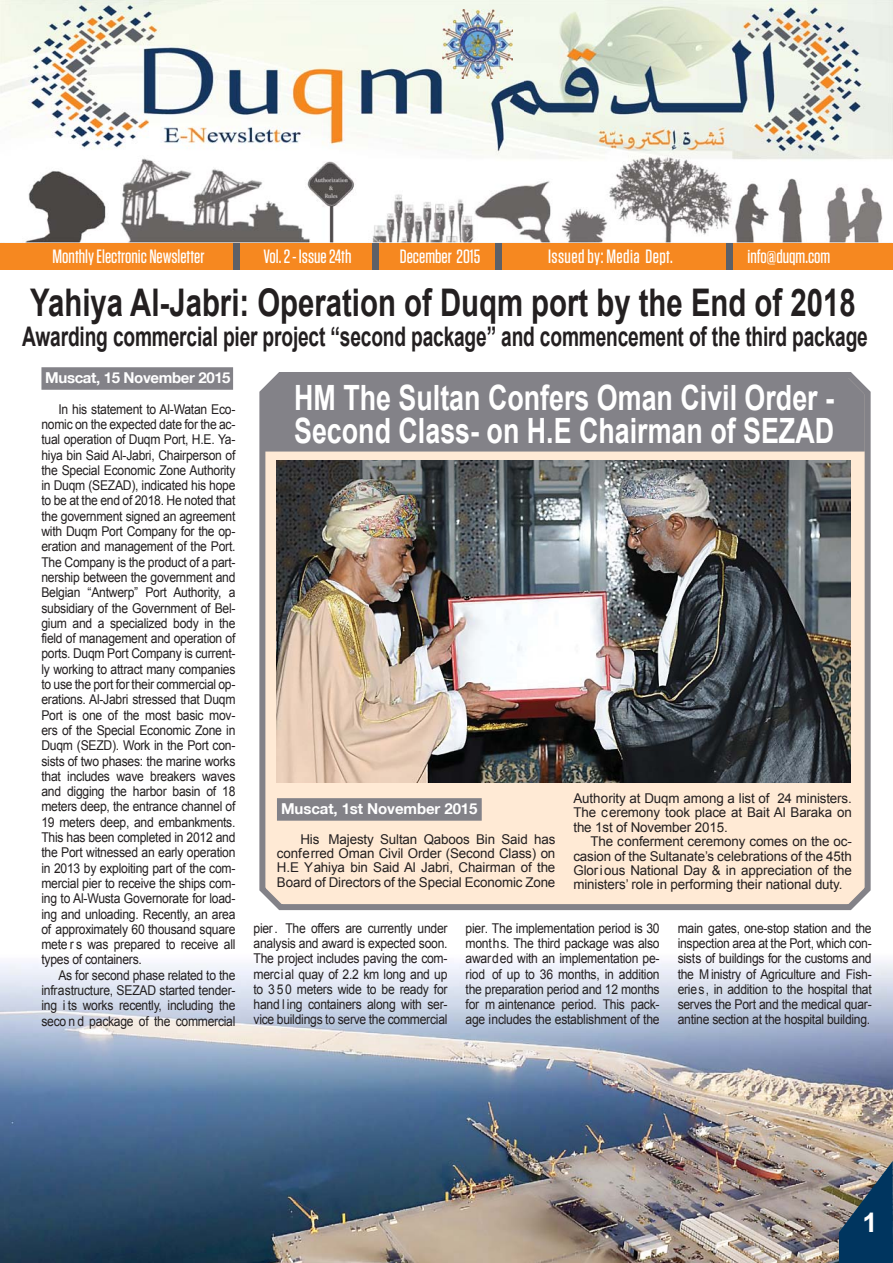
<style>
.page{position:relative;width:893px;height:1263px;background:#fff}
.page>*{position:absolute;margin:0;border:0;box-sizing:border-box;transform-origin:0 0}
.t1{font:700 38.1px "Arial";color:#231f20;scale:.77 1}
.t2{font:700 34.8px/32.7px "Arial";color:#fff;scale:.77 1}
.t3{font:700 27px "Arial";letter-spacing:-.01em;color:#231f20;scale:.71 1}
.t4{font:700 27px "Arial";color:#fff}
.t5{font:500 19.2px "Tungsten";color:#fff}
.t6{font:500 19.2px "Tungsten";letter-spacing:.02em;color:#fff}
.t7{font:700 15px "Helvetica Neue LT Arabic";letter-spacing:-.005em;color:#fff}
.t8{font:700 15px "Helvetica Neue LT Arabic";letter-spacing:-.025em;color:#fff}
.t9{font:13.5px/15.3px "Arial";letter-spacing:-.02em;color:#231f20;text-align:justify;scale:.9 1}
.t10{font:13.5px/14.4px "Arial";letter-spacing:-.02em;color:#231f20;text-align:justify}
</style>
<div class="page">
<img style="left:0;top:961px;width:893px;height:302px">
<div style="left:41px;top:367px;width:192px;height:23px;background:#838288"></div>
<img style="left:0;top:0;width:893px;height:243px">
<div style="left:0;top:243px;width:893px;height:27px;background:#f68820"></div>
<div style="left:233px;top:243px;width:6px;height:27px;background:#5d6067"></div>
<div style="left:372px;top:243px;width:6px;height:27px;background:#5d6067"></div>
<div style="left:496px;top:243px;width:6px;height:27px;background:#5d6067"></div>
<div style="left:726px;top:243px;width:6px;height:27px;background:#5d6067"></div>
<img style="left:443px;top:10px;width:70px;height:69px">
<svg style="left:259px;top:372px;width:612px;height:539px;background:#eedccb"></svg>
<img style="left:277px;top:460px;width:574px;height:323px">
<div style="left:260px;top:376px;width:605px;height:75px;background:#838288"></div>
<div style="left:277px;top:798px;width:205px;height:23px;background:#838288"></div>
<img style="left:839px;top:1161px;width:54px;height:102px">
<h3 class="t6" style="left:548px;top:248px;width:126px">Issued by: Media Dept.</h3>
<h1 class="t1" style="left:30px;top:281px;width:1073px">Yahiya Al-Jabri: Operation of Duqm port by the End of 2018</h1>
<h3 class="t3" style="left:22px;top:322px;width:1192px">Awarding commercial pier project “second package” and commencement of the third package</h3>
<h2 class="t2" style="left:294px;top:382px;width:703px">HM The Sultan Confers Oman Civil Order -<br>Second Class- on H.E Chairman of SEZAD</h2>
<h3 class="t5" style="left:53px;top:248px;width:153px">Monthly Electronic Newsletter</h3>
<h3 class="t5" style="left:263px;top:248px;width:90px">Vol. 2 - Issue 24th</h3>
<h3 class="t5" style="left:400px;top:248px;width:82px">December 2015</h3>
<h3 class="t5" style="left:747px;top:248px;width:84px">info@duqm.com</h3>
<p class="t8" style="left:45px;top:369px;width:187px">Muscat, 15 November 2015</p>
<p class="t9" style="left:41px;top:401px;width:217px;text-indent:17px">In his statement to Al-Watan Eco&shy;nomic on the expected date for the ac&shy;tual operation of Duqm Port, H.E. Ya&shy;hiya bin Said Al-Jabri, Chairperson of the Special Economic Zone Authority in Duqm (SEZAD), indicated his hope to be at the end of 2018. He noted that the government signed an agreement with Duqm Port Company for the op&shy;eration and management of the Port.<br>The Company is the product of a part&shy;nership between the government and Belgian “Antwerp” Port Authority, a subsidiary of the Government of Bel&shy;gium and a specialized body in the field of management and operation of ports. Duqm Port Company is current&shy;ly working to attract many companies to use the port for their commercial op&shy;erations. Al-Jabri stressed that Duqm Port is one of the most basic mov&shy;ers of the Special Economic Zone in Duqm (SEZD). Work in the Port con&shy;sists of two phases: the marine works that includes wave breakers waves and digging the harbor basin of 18 meters deep, the entrance channel of 19 meters deep, and embankments.<br>This has been completed in 2012 and the Port witnessed an early operation in 2013 by exploiting part of the com&shy;mercial pier to receive the ships com&shy;ing to Al-Wusta Governorate for load&shy;ing and unloading. Recently, an area of approximately 60 thousand square mete r s was prepared to receive all types of containers.</p>
<p class="t9" style="left:41px;top:967px;width:217px;text-indent:17px">As for second phase related to the infrastructure, SEZAD started tender&shy;ing i ts works recently, including the seco n d package of the commercial</p>
<p class="t10" style="left:573px;top:791px;width:280px">Authority at Duqm among a list of 24 ministers.<br>The ceremony took place at Bait Al Baraka on the 1st of November 2015.</p>
<p class="t10" style="left:573px;top:834px;width:280px;text-indent:17px">The conferment ceremony comes on the oc&shy;casion of the Sultanate’s celebrations of the 45th Glorious National Day &amp; in appreciation of the ministers’ role in performing their national duty.</p>
<p class="t7" style="left:281px;top:800px;width:198px">Muscat, 1st November 2015</p>
<p class="t10" style="left:277px;top:832px;width:280px;text-indent:23px">His Majesty Sultan Qaboos Bin Said has conferred Oman Civil Order (Second Class) on H.E Yahiya bin Said Al Jabri, Chairman of the Board of Directors of the Special Economic Zone</p>
<p class="t9" style="left:254px;top:920px;width:217px">pier. The offers are currently under analysis and award is expected soon.<br>The project includes paving the com&shy;mercial quay of 2.2 km long and up to 3 5 0 meters wide to be ready for hand l ing containers along with ser&shy;vice buildings to serve the commercial</p>
<p class="t9" style="left:466px;top:920px;width:217px">pier. The implementation period is 30 months. The third package was also awarded with an implementation pe&shy;riod of up to 36 months, in addition the preparation period and 12 months for m aintenance period. This pack&shy;age includes the establishment of the</p>
<p class="t9" style="left:678px;top:920px;width:217px">main gates, one-stop station and the inspection area at the Port, which con&shy;sists of buildings for the customs and the M inistry of Agriculture and Fish&shy;eries, in addition to the hospital that serves the Port and the medical quar&shy;antine section at the hospital building.</p>
<h3 class="t4" style="left:862px;top:1207px;width:17px">1</h3>
</div>
